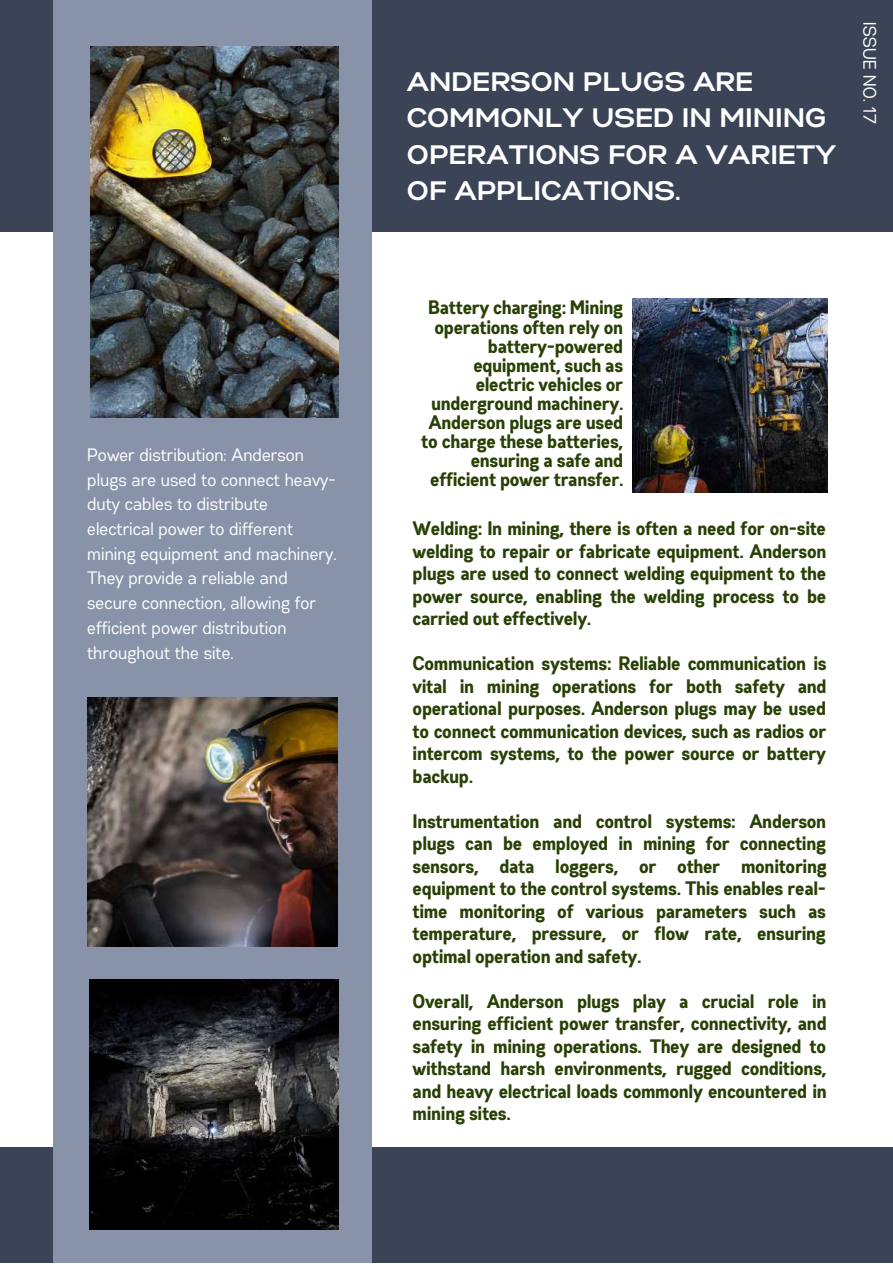
<style>
.page{position:relative;width:893px;height:1264px;background:#fff}
.page>*{position:absolute;margin:0;border:0;box-sizing:border-box;transform-origin:0 0}
.t1{font:700 26.7px/36.5px "Gabriel Sans";letter-spacing:.02em;color:#fff}
.t2{font:700 19.5px/22.5px "Gabriel Sans Cond";color:#294005;text-align:justify}
.t3{font:18px/24.8px "Gabriel Sans Cond";color:#fff}
</style>
<div class="page">
<div style="left:0;top:0;width:892px;height:231px;background:#3b4456"></div>
<div style="left:0;top:1147px;width:892px;height:115px;background:#3b4456"></div>
<div style="left:53px;top:0;width:318px;height:1262px;background:#8893aa"></div>
<img style="left:91px;top:46px;width:247px;height:371px">
<img style="left:632px;top:298px;width:195px;height:195px">
<img style="left:88px;top:697px;width:249px;height:249px">
<img style="left:89px;top:979px;width:250px;height:250px">
<p class="t3" style="left:88px;top:443px;width:251px">Power distribution: Anderson plugs are used to connect heavy&shy;duty cables to distribute electrical power to different mining equipment and machinery.<br>They provide a reliable and secure connection, allowing for efficient power distribution throughout the site.</p>
<h1 class="t1" style="left:407px;top:65px;width:430px">ANDERSON PLUGS ARE<br>COMMONLY USED IN MINING<br>OPERATIONS FOR A VARIETY<br>OF APPLICATIONS.</h1>
<p class="t3" style="left:881px;top:22px;width:104px;rotate:90deg">ISSUE NO. 17</p>
<p class="t2" style="left:422px;top:299px;width:203px;line-height:19px;text-align:right">Battery charging: Mining operations often rely on battery-powered equipment, such as electric vehicles or underground machinery.<br>Anderson plugs are used to charge these batteries, ensuring a safe and efficient power transfer.</p>
<p class="t2" style="left:413px;top:518px;width:415px">Welding: In mining, there is often a need for on-site welding to repair or fabricate equipment. Anderson plugs are used to connect welding equipment to the power source, enabling the welding process to be carried out effectively.</p>
<p class="t2" style="left:413px;top:653px;width:415px">Communication systems: Reliable communication is vital in mining operations for both safety and operational purposes. Anderson plugs may be used to connect communication devices, such as radios or intercom systems, to the power source or battery backup.</p>
<p class="t2" style="left:413px;top:810px;width:415px">Instrumentation and control systems: Anderson plugs can be employed in mining for connecting sensors, data loggers, or other monitoring equipment to the control systems. This enables real&shy;time monitoring of various parameters such as temperature, pressure, or flow rate, ensuring optimal operation and safety.</p>
<p class="t2" style="left:413px;top:990px;width:415px">Overall, Anderson plugs play a crucial role in ensuring efficient power transfer, connectivity, and safety in mining operations. They are designed to withstand harsh environments, rugged conditions, and heavy electrical loads commonly encountered in mining sites.</p>
</div>
